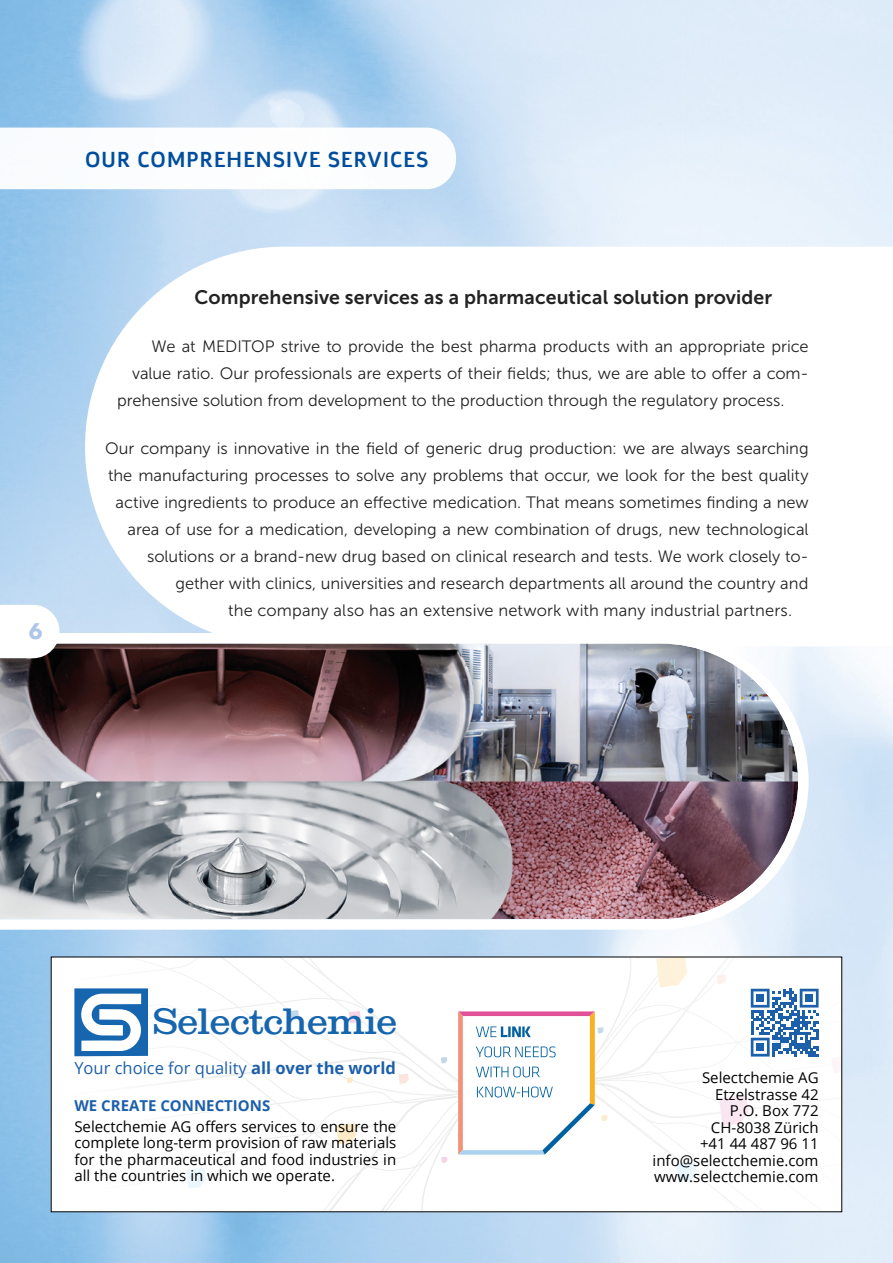
<style>
.page{position:relative;width:893px;height:1263px;background:#fff}
.page>*{position:absolute;margin:0;border:0;box-sizing:border-box;transform-origin:0 0}
.t1{font:35.4px "Clarxndon";color:#1665af}
.t2{font:22.5px "Argumentum Regular 11";letter-spacing:.055em;color:#004d9d}
.t3{font:700 22.5px "Avenir Next";color:#aec5e8}
.t4{font:19.5px "Museo Sans 700";letter-spacing:.005em;color:#000}
.t5{font:16.5px "Museo Sans 300";color:#000}
.t6{font:16.5px "Open Sans";color:#1c5faa}
.t7{font:15px/16.5px "Open Sans";color:#000}
.s1{font-weight:700}
.s2{font-weight:700;color:#1c5faa}
</style>
<div class="page">
<img style="left:0;top:0;width:893px;height:1263px">
<svg style="left:85px;top:247px;width:808px;height:399px"></svg>
<img style="left:0;top:628px;width:814px;height:307px">
<svg style="left:0;top:605px;width:60px;height:53px"></svg>
<svg style="left:51px;top:959px;width:791px;height:256px"></svg>
<svg style="left:0;top:128px;width:456px;height:61px"></svg>
<p class="t2" style="left:85px;top:146px;width:345px">OUR COMPREHENSIVE SERVICES</p>
<h2 class="t3" style="left:29px;top:612px;width:16px">6</h2>
<p class="t4" style="left:195px;top:286px;width:579px">Comprehensive services as a pharmaceutical solution provider</p>
<p class="t5" style="left:152px;top:338px;width:658px">We at MEDITOP strive to provide the best pharma products with an appropriate price</p>
<p class="t5" style="left:132px;top:365px;width:678px">value ratio. Our professionals are experts of their fields; thus, we are able to offer a com-</p>
<p class="t5" style="left:117px;top:392px;width:669px">prehensive solution from development to the production through the regulatory process.</p>
<p class="t5" style="left:105px;top:440px;width:705px">Our company is innovative in the field of generic drug production: we are always searching</p>
<p class="t5" style="left:108px;top:467px;width:702px">the manufacturing processes to solve any problems that occur, we look for the best quality</p>
<p class="t5" style="left:116px;top:494px;width:695px">active ingredients to produce an effective medication. That means sometimes finding a new</p>
<p class="t5" style="left:128px;top:521px;width:683px">area of use for a medication, developing a new combination of drugs, new technological</p>
<p class="t5" style="left:147px;top:548px;width:663px">solutions or a brand-new drug based on clinical research and tests. We work closely to-</p>
<p class="t5" style="left:176px;top:575px;width:635px">gether with clinics, universities and research departments all around the country and</p>
<p class="t5" style="left:228px;top:602px;width:565px">the company also has an extensive network with many industrial partners.</p>
<p class="t1" style="left:153px;top:1001px;width:245px">Selectchemie</p>
<p class="t6" style="left:74px;top:1056px;width:323px">Your choice for quality <span class="s1">all over the world</span></p>
<p class="t7" style="left:74px;top:1094px;width:323px;line-height:20.7px"><span class="s2">WE CREATE CONNECTIONS<br></span>Selectchemie AG offers services to ensure the</p>
<p class="t7" style="left:74px;top:1134px;width:323px;text-align:justify">complete long-term provision of raw materials for the pharmaceutical and food industries in all the countries in which we operate.</p>
<p class="t7" style="left:653px;top:1069px;width:167px;text-align:right">Selectchemie AG<br>Etzelstrasse 42<br>P.O. Box 772<br>CH-8038 Zürich<br>+41 44 487 96 11 info@selectchemie.com www.selectchemie.com</p>
</div>
